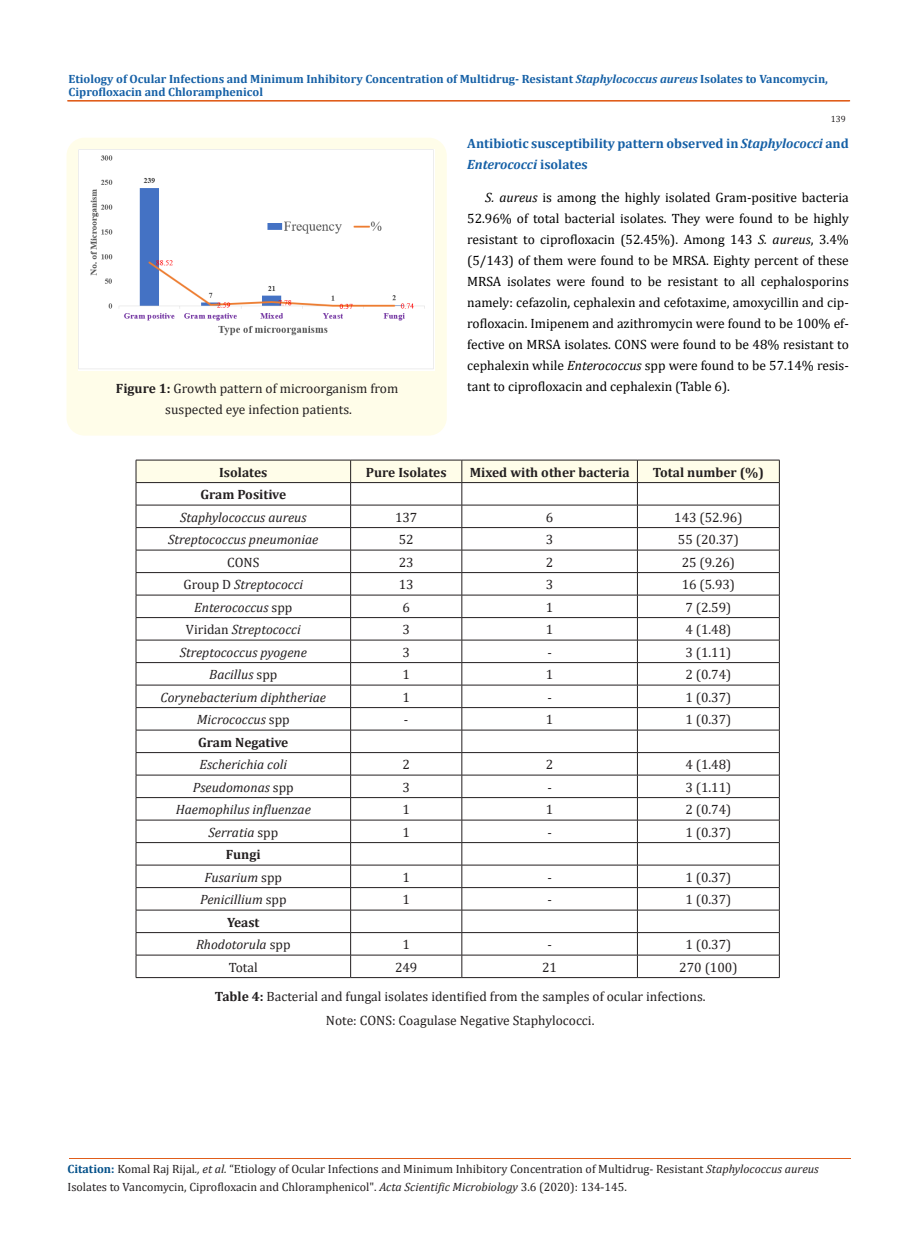
<style>
.page{position:relative;width:917px;height:1260px;background:#fff}
.page>*{position:absolute;margin:0;border:0;box-sizing:border-box;transform-origin:0 0}
.t1{font:13.5px/21px "Cambria";color:#000;text-align:justify}
.t2{font:13.5px/21px "Cambria";color:#231f20;text-align:center}
.t3{font:italic 13.5px "Cambria";color:#231f20}
.t4{font:700 13.5px "Cambria";color:#231f20}
.t5{font:700 13.5px/21px "Cambria";color:#1560a6}
.t6{font:12px/18px "Cambria";color:#231f20}
.t7{font:700 12px/13.5px "Cambria";color:#1560a6}
.t8{font:9px "Cambria";color:#231f20}
.s1{font-style:italic}
.s2{font-weight:700}
.s3{font-style:normal}
.s4{font-weight:700;color:#035089}
</style>
<div class="page">
<svg style="left:136px;top:460px;width:644px;height:517px"></svg>
<hr style="left:136px;top:977px;width:214px;height:1px;background:#231f20">
<hr style="left:350px;top:977px;width:112px;height:1px;background:#231f20">
<hr style="left:462px;top:977px;width:175px;height:1px;background:#231f20">
<hr style="left:637px;top:977px;width:142px;height:1px;background:#231f20">
<div style="left:66px;top:138px;width:381px;height:298px;background:#fffde9;border-radius:18px"></div>
<img style="left:78px;top:149px;width:357px;height:221px">
<hr style="left:69px;top:1158px;width:781px;height:1px;background:#e05d1a">
<p class="t7" style="left:69px;top:71px;width:761px">Etiology of Ocular Infections and Minimum Inhibitory Concentration of Multidrug- Resistant <span class="s1">Staphylococcus aureus</span> Isolates to Vancomycin,<br>Ciprofloxacin and Chloramphenicol</p>
<p class="t2" style="left:116px;top:378px;width:284px"><span class="s2">Figure 1:</span> Growth pattern of microorganism from suspected eye infection patients.</p>
<p class="t8" style="left:830px;top:114px;width:16px">139</p>
<p class="t5" style="left:467px;top:133px;width:383px">Antibiotic susceptibility pattern observed in <span class="s1">Staphylococci</span> and<br><span class="s1">Enterococci</span> isolates</p>
<p class="t1" style="left:467px;top:187px;width:383px;text-indent:18px"><span class="s1">S. aureus</span> is among the highly isolated Gram-positive bacteria 52.96% of total bacterial isolates. They were found to be highly resistant to ciprofloxacin (52.45%). Among 143 <span class="s1">S. aureus</span>, 3.4% (5/143) of them were found to be MRSA. Eighty percent of these MRSA isolates were found to be resistant to all cephalosporins namely: cefazolin, cephalexin and cefotaxime, amoxycillin and cip&shy;rofloxacin. Imipenem and azithromycin were found to be 100% ef&shy;fective on MRSA isolates. CONS were found to be 48% resistant to cephalexin while <span class="s1">Enterococcus</span> spp were found to be 57.14% resis&shy;tant to ciprofloxacin and cephalexin (Table 6).</p>
<p class="t4" style="left:219px;top:462px;width:50px">Isolates</p>
<p class="t4" style="left:366px;top:462px;width:82px">Pure Isolates</p>
<p class="t4" style="left:469px;top:462px;width:161px">Mixed with other bacteria</p>
<p class="t4" style="left:652px;top:462px;width:113px">Total number (%)</p>
<p class="t4" style="left:200px;top:485px;width:87px">Gram Positive</p>
<p class="t3" style="left:180px;top:507px;width:128px">Staphylococcus aureus</p>
<p class="t2" style="left:395px;top:506px;width:24px">137</p>
<p class="t2" style="left:546px;top:506px;width:9px">6</p>
<p class="t2" style="left:674px;top:506px;width:70px">143 (52.96)</p>
<p class="t3" style="left:168px;top:530px;width:152px">Streptococcus pneumoniae</p>
<p class="t2" style="left:399px;top:529px;width:16px">52</p>
<p class="t2" style="left:546px;top:529px;width:9px">3</p>
<p class="t2" style="left:678px;top:529px;width:62px">55 (20.37)</p>
<p class="t2" style="left:227px;top:551px;width:34px">CONS</p>
<p class="t2" style="left:399px;top:551px;width:16px">23</p>
<p class="t2" style="left:546px;top:551px;width:9px">2</p>
<p class="t2" style="left:681px;top:551px;width:55px">25 (9.26)</p>
<p class="t3" style="left:183px;top:575px;width:121px"><span class="s3">Group D</span> Streptococci</p>
<p class="t2" style="left:399px;top:574px;width:16px">13</p>
<p class="t2" style="left:546px;top:574px;width:9px">3</p>
<p class="t2" style="left:681px;top:574px;width:55px">16 (5.93)</p>
<p class="t3" style="left:194px;top:597px;width:100px">Enterococcus <span class="s3">spp</span></p>
<p class="t2" style="left:402px;top:596px;width:9px">6</p>
<p class="t2" style="left:546px;top:596px;width:9px">1</p>
<p class="t2" style="left:685px;top:596px;width:47px">7 (2.59)</p>
<p class="t3" style="left:186px;top:620px;width:116px"><span class="s3">Viridan</span> Streptococci</p>
<p class="t2" style="left:402px;top:619px;width:9px">3</p>
<p class="t2" style="left:546px;top:619px;width:9px">1</p>
<p class="t2" style="left:685px;top:619px;width:47px">4 (1.48)</p>
<p class="t3" style="left:180px;top:642px;width:129px">Streptococcus pyogene</p>
<p class="t2" style="left:402px;top:641px;width:9px">3</p>
<p class="t2" style="left:547px;top:641px;width:6px">-</p>
<p class="t2" style="left:685px;top:641px;width:47px">3 (1.11)</p>
<p class="t3" style="left:209px;top:665px;width:70px">Bacillus <span class="s3">spp</span></p>
<p class="t2" style="left:402px;top:664px;width:9px">1</p>
<p class="t2" style="left:546px;top:664px;width:9px">1</p>
<p class="t2" style="left:685px;top:664px;width:47px">2 (0.74)</p>
<p class="t3" style="left:160px;top:687px;width:167px">Corynebacterium diphtheriae</p>
<p class="t2" style="left:402px;top:686px;width:9px">1</p>
<p class="t2" style="left:547px;top:686px;width:6px">-</p>
<p class="t2" style="left:685px;top:686px;width:47px">1 (0.37)</p>
<p class="t3" style="left:197px;top:710px;width:94px">Micrococcus <span class="s3">spp</span></p>
<p class="t2" style="left:404px;top:709px;width:6px">-</p>
<p class="t2" style="left:546px;top:709px;width:9px">1</p>
<p class="t2" style="left:685px;top:709px;width:47px">1 (0.37)</p>
<p class="t4" style="left:198px;top:732px;width:92px">Gram Negative</p>
<p class="t3" style="left:199px;top:755px;width:89px">Escherichia coli</p>
<p class="t2" style="left:402px;top:754px;width:9px">2</p>
<p class="t2" style="left:546px;top:754px;width:9px">2</p>
<p class="t2" style="left:685px;top:754px;width:47px">4 (1.48)</p>
<p class="t3" style="left:193px;top:777px;width:102px">Pseudomonas <span class="s3">spp</span></p>
<p class="t2" style="left:402px;top:776px;width:9px">3</p>
<p class="t2" style="left:547px;top:776px;width:6px">-</p>
<p class="t2" style="left:685px;top:776px;width:47px">3 (1.11)</p>
<p class="t3" style="left:176px;top:800px;width:137px">Haemophilus influenzae</p>
<p class="t2" style="left:402px;top:799px;width:9px">1</p>
<p class="t2" style="left:546px;top:799px;width:9px">1</p>
<p class="t2" style="left:685px;top:799px;width:47px">2 (0.74)</p>
<p class="t3" style="left:208px;top:822px;width:71px">Serratia <span class="s3">spp</span></p>
<p class="t2" style="left:402px;top:821px;width:9px">1</p>
<p class="t2" style="left:547px;top:821px;width:6px">-</p>
<p class="t2" style="left:685px;top:821px;width:47px">1 (0.37)</p>
<p class="t4" style="left:226px;top:845px;width:36px">Fungi</p>
<p class="t3" style="left:204px;top:867px;width:79px">Fusarium <span class="s3">spp</span></p>
<p class="t2" style="left:402px;top:866px;width:9px">1</p>
<p class="t2" style="left:547px;top:866px;width:6px">-</p>
<p class="t2" style="left:685px;top:866px;width:47px">1 (0.37)</p>
<p class="t3" style="left:200px;top:890px;width:88px">Penicillium <span class="s3">spp</span></p>
<p class="t2" style="left:402px;top:889px;width:9px">1</p>
<p class="t2" style="left:547px;top:889px;width:6px">-</p>
<p class="t2" style="left:685px;top:889px;width:47px">1 (0.37)</p>
<p class="t4" style="left:227px;top:912px;width:34px">Yeast</p>
<p class="t3" style="left:196px;top:935px;width:96px">Rhodotorula <span class="s3">spp</span></p>
<p class="t2" style="left:402px;top:934px;width:9px">1</p>
<p class="t2" style="left:547px;top:934px;width:6px">-</p>
<p class="t2" style="left:685px;top:934px;width:47px">1 (0.37)</p>
<p class="t2" style="left:229px;top:956px;width:30px">Total</p>
<p class="t2" style="left:395px;top:956px;width:24px">249</p>
<p class="t2" style="left:542px;top:956px;width:16px">21</p>
<p class="t2" style="left:679px;top:956px;width:60px">270 (100)</p>
<p class="t2" style="left:215px;top:986px;width:492px"><span class="s2">Table 4:</span> Bacterial and fungal isolates identified from the samples of ocular infections.</p>
<p class="t2" style="left:326px;top:1010px;width:270px">Note: CONS: Coagulase Negative Staphylococci.</p>
<p class="t6" style="left:67px;top:1160px;width:752px"><span class="s4">Citation:</span> Komal Raj Rijal<span class="s1">., et al.</span> “Etiology of Ocular Infections and Minimum Inhibitory Concentration of Multidrug- Resistant <span class="s1">Staphylococcus aureus<br></span>Isolates to Vancomycin, Ciprofloxacin and Chloramphenicol". <span class="s1">Acta Scientific Microbiology</span> 3.6 (2020): 134-145.</p>
</div>
